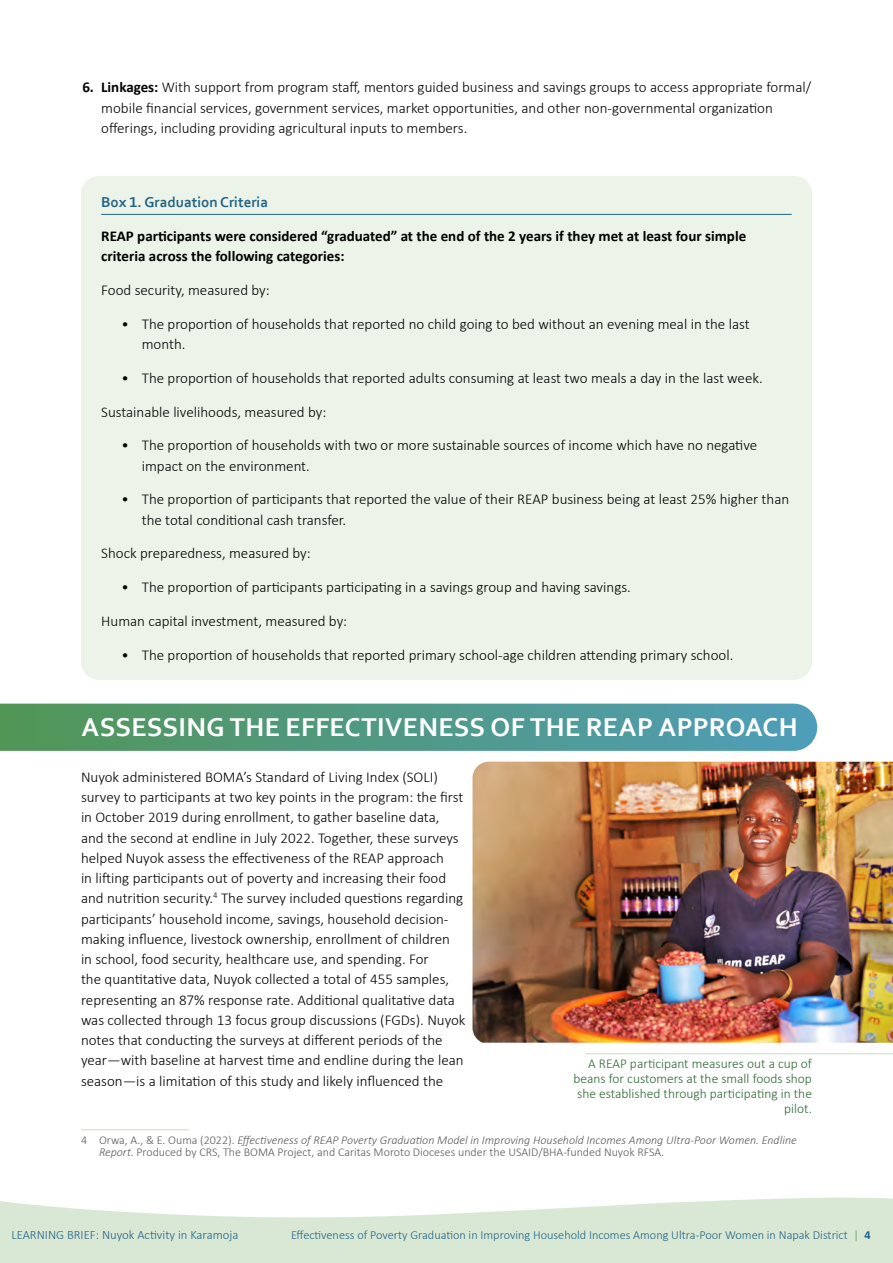
<style>
.page{position:relative;width:893px;height:1263px;background:#fff}
.page>*{position:absolute;margin:0;border:0;box-sizing:border-box;transform-origin:0 0}
.H2_Header{font:700 27px "Corbel";letter-spacing:.01em;color:#fff}
.P_Normal{font:300 15px/20.2px "Calibri";color:#000}
.P_Normal-2{font:700 15px/20.2px "Calibri";color:#000}
.H3_Box_Header{font:700 15px "Corbel";color:#226485}
.t1{font:300 13.5px/15px "Calibri";color:#2d6733;text-align:right}
.t2{font:300 12.75px "Calibri";color:#226485}
.t3{font:300 12.3px "Calibri";color:#226485}
.Footnotes{font:300 12px/12px "Calibri";color:#58595b}
.s1{font-weight:700}
.s2{font-style:italic}
.s3{color:#519654}
</style>
<div class="page">
<svg style="left:0;top:1197px;width:893px;height:66px;fill:#d9e8d5"></svg>
<svg style="left:0;top:704px;width:817px;height:47px;background:#519a88"></svg>
<div style="left:81px;top:176px;width:731px;height:504px;background:#ecf3e9;border-radius:18px"></div>
<hr style="left:101px;top:214px;width:691px;height:1px;background:#226485">
<hr style="left:81px;top:1129px;width:108px;height:1px;background:#c7dec2">
<img style="left:472px;top:762px;width:421px;height:281px">
<hr style="left:585px;top:1053px;width:308px;height:1px;background:#c7dec2">
<p class="P_Normal" style="left:101px;top:77px;width:711px;text-indent:-19px"><span class="s1">6. Linkages:</span> With support from program staff, mentors guided business and savings groups to access appropriate formal/ mobile financial services, government services, market opportunities, and other non-governmental organization offerings, including providing agricultural inputs to members.</p>
<h3 class="H3_Box_Header" style="left:101px;top:193px;width:168px">Box 1. Graduation Criteria</h3>
<p class="P_Normal-2" style="left:101px;top:226px;width:646px">REAP participants were considered “graduated” at the end of the 2 years if they met at least four simple criteria across the following categories:</p>
<p class="P_Normal" style="left:101px;top:280px;width:170px">Food security, measured by:</p>
<p class="P_Normal" style="left:142px;top:313px;width:609px;text-indent:-20px">• The proportion of households that reported no child going to bed without an evening meal in the last month.</p>
<p class="P_Normal" style="left:122px;top:367px;width:643px">• The proportion of households that reported adults consuming at least two meals a day in the last week.</p>
<p class="P_Normal" style="left:101px;top:401px;width:227px">Sustainable livelihoods, measured by:</p>
<p class="P_Normal" style="left:142px;top:435px;width:617px;text-indent:-20px">• The proportion of households with two or more sustainable sources of income which have no negative impact on the environment.</p>
<p class="P_Normal" style="left:142px;top:489px;width:649px;text-indent:-20px">• The proportion of participants that reported the value of their REAP business being at least 25% higher than the total conditional cash transfer.</p>
<p class="P_Normal" style="left:101px;top:543px;width:211px">Shock preparedness, measured by:</p>
<p class="P_Normal" style="left:122px;top:577px;width:511px">• The proportion of participants participating in a savings group and having savings.</p>
<p class="P_Normal" style="left:101px;top:610px;width:247px">Human capital investment, measured by:</p>
<p class="P_Normal" style="left:122px;top:644px;width:613px">• The proportion of households that reported primary school-age children attending primary school.</p>
<h2 class="H2_Header" style="left:82px;top:711px;width:718px">ASSESSING THE EFFECTIVENESS OF THE REAP APPROACH</h2>
<p class="P_Normal" style="left:81px;top:766px;width:386px">Nuyok administered BOMA’s Standard of Living Index (SOLI) survey to participants at two key points in the program: the first in October 2019 during enrollment, to gather baseline data, and the second at endline in July 2022. Together, these surveys helped Nuyok assess the effectiveness of the REAP approach<br>in lifting participants out of poverty and increasing their food and nutrition security.<sup>4</sup> The survey included questions regarding participants’ household income, savings, household decision&shy;making influence, livestock ownership, enrollment of children<br>in school, food security, healthcare use, and spending. For<br>the quantitative data, Nuyok collected a total of 455 samples, representing an 87% response rate. Additional qualitative data was collected through 13 focus group discussions (FGDs). Nuyok notes that conducting the surveys at different periods of the year—with baseline at harvest time and endline during the lean season—is a limitation of this study and likely influenced the</p>
<p class="t1" style="left:573px;top:1055px;width:240px">A REAP participant measures out a cup of beans for customers at the small foods shop she established through participating in the pilot.</p>
<p class="Footnotes" style="left:99px;top:1134px;width:699px;text-indent:-18px">4 Orwa, A., &amp; E. Ouma (2022). <span class="s2">Effectiveness of REAP Poverty Graduation Model in Improving Household Incomes Among Ultra-Poor Women. Endline<br>Report</span>. Produced by CRS, The BOMA Project, and Caritas Moroto Dioceses under the USAID/BHA-funded Nuyok RFSA.</p>
<p class="t2" style="left:11px;top:1227px;width:229px">LEARNING BRIEF: Nuyok Activity in Karamoja</p>
<p class="t3" style="left:291px;top:1227px;width:581px">Effectiveness of Poverty Graduation in Improving Household Incomes Among Ultra-Poor Women in Napak District <span class="s3">|</span> <span class="s1">4</span></p>
</div>
